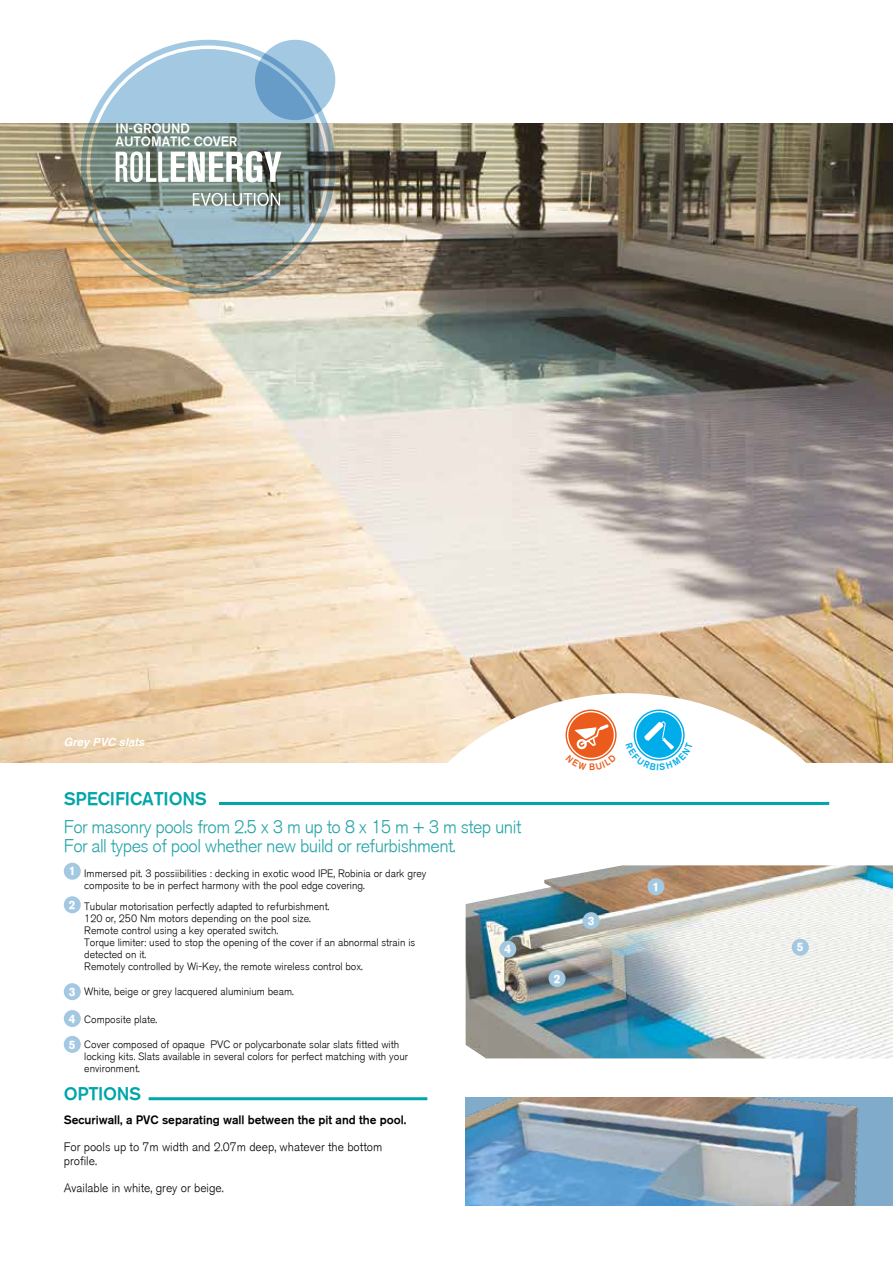
<style>
.page{position:relative;width:893px;height:1263px;background:#fff}
.page>*{position:absolute;margin:0;border:0;box-sizing:border-box;transform-origin:0 0}
.t1{font:18px/19.5px "Akzidenz Grotesk BE Light";letter-spacing:-.03em;color:#25a4a8}
.t2{font:18px "Akzidenz Grotesk BE Md";letter-spacing:-.01em;color:#00a5a9}
.t3{font:13.35px/13.4px "Akzidenz Grotesk BE Md";letter-spacing:-.01em;color:#fff}
.t4{font:12px/13.5px "Akzidenz Grotesk BE Light";color:#020203}
.t5{font:12px "Akzidenz Grotesk BE Md";color:#020203}
.t6{font:12px "Akzidenz Grotesk BE Bold";color:#fff}
.t7{font:italic 700 11.25px "Helvetica";color:#fff}
.t8{font:10.5px/12px "Akzidenz Grotesk BE Light";color:#000}
.t9{font:10.5px "Akzidenz Grotesk BE Light";color:#020203}
.s1{font-family:"Akzidenz Grotesk BE Bold";font-size:12px;color:#fff}
</style>
<div class="page">
<img style="left:0;top:123px;width:893px;height:640px">
<div style="left:361px;top:693px;width:532px;height:532px;background:#fff;border-radius:50%"></div>
<img style="left:466px;top:865px;width:427px;height:193px">
<div style="left:64px;top:863px;width:17px;height:17px;background:#a3c8e2;border-radius:50%"></div>
<div style="left:64px;top:896px;width:17px;height:17px;background:#a3c8e2;border-radius:50%"></div>
<div style="left:64px;top:983px;width:17px;height:17px;background:#a3c8e2;border-radius:50%"></div>
<div style="left:64px;top:1010px;width:17px;height:17px;background:#a3c8e2;border-radius:50%"></div>
<div style="left:64px;top:1036px;width:17px;height:17px;background:#a3c8e2;border-radius:50%"></div>
<hr style="left:219px;top:802px;width:610px;height:3px;background:#00a5a9">
<div style="left:792px;top:939px;width:17px;height:17px;background:#a3c8e2;border-radius:50%"></div>
<div style="left:647px;top:878px;width:17px;height:17px;background:#a3c8e2;border-radius:50%"></div>
<div style="left:549px;top:970px;width:17px;height:17px;background:#a3c8e2;border-radius:50%"></div>
<div style="left:583px;top:912px;width:17px;height:17px;background:#a3c8e2;border-radius:50%"></div>
<div style="left:499px;top:941px;width:17px;height:17px;background:#a3c8e2;border-radius:50%"></div>
<svg style="left:255px;top:40px;width:80px;height:80px;background:#9ac1de"></svg>
<svg style="left:90px;top:49px;width:236px;height:236px;background:#859da2"></svg>
<div style="left:81px;top:40px;width:254px;height:254px;border:6px solid #a3c8e2;border-radius:50%"></div>
<svg style="left:193px;top:193px;width:87px;height:13px"></svg>
<svg style="left:116px;top:151px;width:165px;height:31px"></svg>
<img style="left:466px;top:1097px;width:427px;height:108px">
<hr style="left:149px;top:1097px;width:278px;height:3px;background:#00a6aa">
<div style="left:568px;top:712px;width:46px;height:46px;background:#eb5b1b;border-radius:50%"></div>
<div style="left:636px;top:712px;width:46px;height:46px;background:#00ace9;border-radius:50%"></div>
<svg style="left:566px;top:724px;width:50px;height:37px"></svg>
<svg style="left:633px;top:721px;width:52px;height:40px"></svg>
<p class="t3" style="left:116px;top:122px;width:123px">IN-GROUND<br>AUTOMATIC COVER</p>
<p class="t7" style="left:64px;top:733px;width:82px">Grey PVC slats</p>
<h1 class="t2" style="left:64px;top:788px;width:145px">SPECIFICATIONS</h1>
<h1 class="t1" style="left:64px;top:817px;width:459px">For masonry pools from 2.5 x 3 m up to 8 x 15 m + 3 m step unit<br>For all types of pool whether new build or refurbishment.</h1>
<p class="t8" style="left:84px;top:867px;width:344px;text-indent:-15px"><span class="s1">1</span> Immersed pit. 3 possiibilities : decking in exotic wood IPE, Robinia or dark grey composite to be in perfect harmony with the pool edge covering.</p>
<p class="t8" style="left:84px;top:901px;width:333px;text-indent:-15px"><span class="s1">2</span> Tubular motorisation perfectly adapted to refurbishment.<br>120 or, 250 Nm motors depending on the pool size.<br>Remote control using a key operated switch.<br>Torque limiter: used to stop the opening of the cover if an abnormal strain is detected on it.</p>
<p class="t9" style="left:84px;top:961px;width:280px">Remotely controlled by Wi-Key, the remote wireless control box.</p>
<p class="t8" style="left:69px;top:986px;width:226px"><span class="s1">3</span> White, beige or grey lacquered aluminium beam.</p>
<p class="t8" style="left:69px;top:1013px;width:90px"><span class="s1">4</span> Composite plate.</p>
<p class="t8" style="left:84px;top:1038px;width:325px;text-indent:-15px"><span class="s1">5</span> Cover composed of opaque PVC or polycarbonate solar slats fitted with locking kits. Slats available in several colors for perfect matching with your environment.</p>
<h1 class="t2" style="left:64px;top:1083px;width:79px">OPTIONS</h1>
<p class="t5" style="left:64px;top:1112px;width:344px">Securiwall, a PVC separating wall between the pit and the pool.</p>
<p class="t4" style="left:64px;top:1140px;width:320px">For pools up to 7m width and 2.07m deep, whatever the bottom profile.</p>
<p class="t4" style="left:64px;top:1181px;width:162px">Available in white, grey or beige.</p>
<p class="t6" style="left:504px;top:942px;width:8px">4</p>
<p class="t6" style="left:554px;top:971px;width:8px">2</p>
<p class="t6" style="left:588px;top:914px;width:8px">3</p>
<p class="t6" style="left:652px;top:880px;width:8px">1</p>
<p class="t6" style="left:797px;top:940px;width:8px">5</p>
</div>
